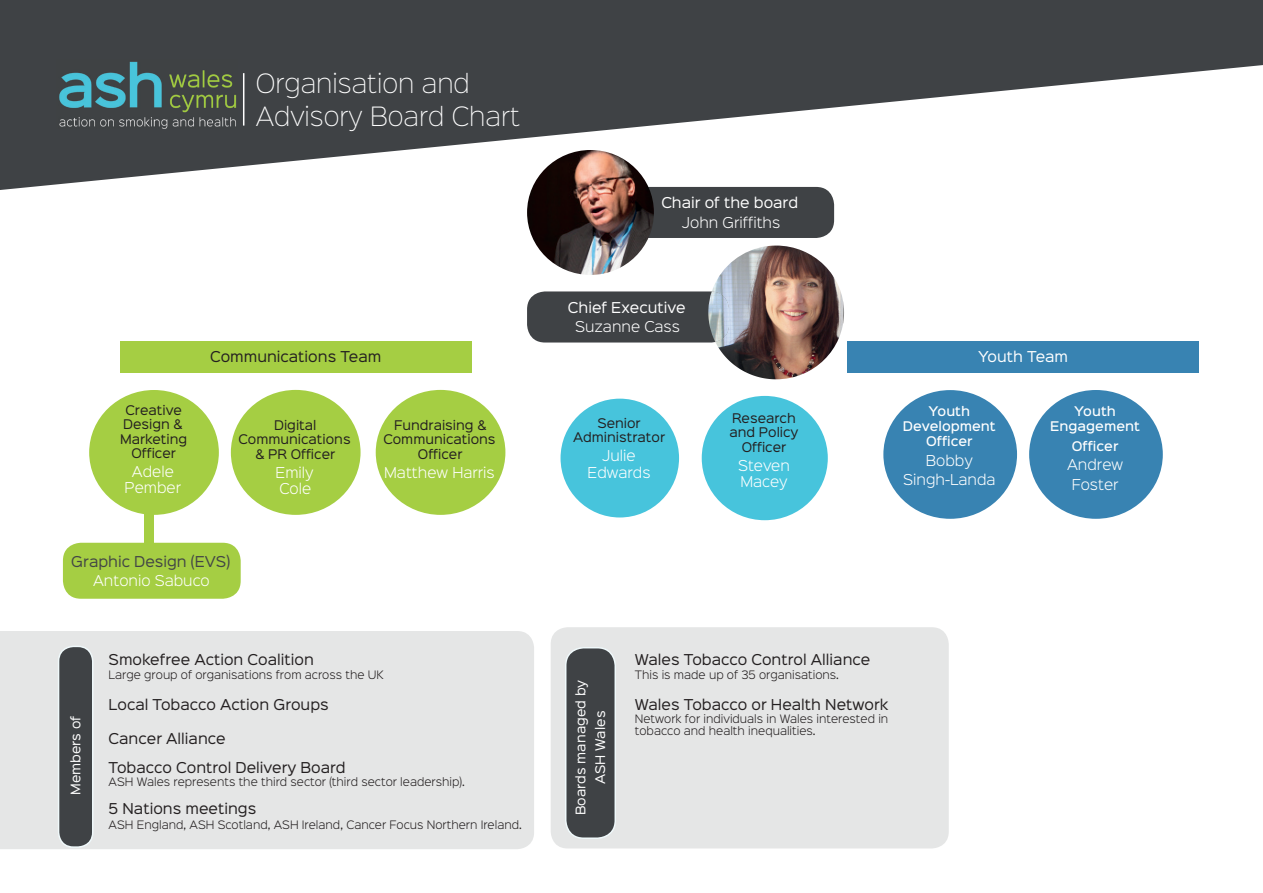
<style>
.page{position:relative;width:1263px;height:893px;background:#fff}
.page>*{position:absolute;margin:0;border:0;box-sizing:border-box;transform-origin:0 0}
.t1{font:24px/33px "Sinkin Sans 200 X Light";color:#fff}
.t2{font:13.5px/28.8px "Sinkin Sans 400";color:#231f20}
.t3{font:300 13.5px/16.2px "Sinkin Sans 300";color:#fff;text-align:center}
.t4{font:13.5px "Sinkin Sans 400";color:#fff}
.t5{font:13.5px "Sinkin Sans 400";color:#424546}
.t6{font:12px/14.4px "Sinkin Sans 400";color:#231f20;text-align:center}
.t7{font:500 12px/15px "Sinkin Sans 500";color:#fff;text-align:center}
.t8{font:12px/19.5px "Sinkin Sans 400";color:#fff;text-align:center}
.t9{font:300 10.5px/12.6px "Sinkin Sans 300";color:#231f20}
</style>
<div class="page">
<div style="left:551px;top:627px;width:398px;height:221px;background:#e5e6e6;border-radius:17px"></div>
<svg style="left:0;top:0;width:1263px;height:193px;fill:#3f4245"></svg>
<div style="left:0;top:631px;width:534px;height:218px;background:#e5e6e6"></div>
<div style="left:566px;top:648px;width:49px;height:190px;background:#3f4245;border-radius:18px"></div>
<div style="left:565px;top:647px;width:51px;height:192px;border:2px solid #f0f9fb;border-radius:18px"></div>
<div style="left:699px;top:394px;width:131px;height:128px;background:#47c4dc;border-radius:50%"></div>
<div style="left:697px;top:391px;width:135px;height:134px;border:4px solid #fff;border-radius:50%"></div>
<div style="left:628px;top:187px;width:206px;height:51px;background:#3f4245;border-radius:18px"></div>
<div style="left:59px;top:646px;width:34px;height:201px;background:#3f4245;border-radius:15px"></div>
<div style="left:58px;top:646px;width:36px;height:202px;border:2px solid #f0f9fb;border-radius:15px"></div>
<img style="left:57px;top:59px;width:180px;height:69px">
<div style="left:559px;top:397px;width:121px;height:122px;background:#47c4dc;border-radius:50%"></div>
<div style="left:557px;top:396px;width:125px;height:124px;border:3px solid #fff;border-radius:50%"></div>
<div style="left:87px;top:388px;width:134px;height:129px;background:#a5ce43;border-radius:50%"></div>
<div style="left:85px;top:385px;width:138px;height:134px;border:4px solid #fff;border-radius:50%"></div>
<div style="left:229px;top:388px;width:134px;height:129px;background:#a5ce43;border-radius:50%"></div>
<div style="left:226px;top:385px;width:139px;height:134px;border:4px solid #fff;border-radius:50%"></div>
<div style="left:373px;top:388px;width:135px;height:129px;background:#a5ce43;border-radius:50%"></div>
<div style="left:371px;top:385px;width:139px;height:134px;border:4px solid #fff;border-radius:50%"></div>
<div style="left:527px;top:291px;width:202px;height:51px;background:#3f4245;border-radius:18px"></div>
<img style="left:712px;top:246px;width:64px;height:97px">
<img style="left:708px;top:310px;width:6px;height:29px">
<img style="left:527px;top:150px;width:127px;height:125px">
<div style="left:120px;top:341px;width:351px;height:32px;background:#a5ce43"></div>
<div style="left:881px;top:388px;width:138px;height:133px;background:#3883b2;border-radius:50%"></div>
<div style="left:879px;top:386px;width:142px;height:137px;border:4px solid #fff;border-radius:50%"></div>
<div style="left:1027px;top:388px;width:138px;height:133px;background:#3883b2;border-radius:50%"></div>
<div style="left:1025px;top:385px;width:142px;height:138px;border:4px solid #fff;border-radius:50%"></div>
<div style="left:847px;top:341px;width:352px;height:32px;background:#3883b2"></div>
<div style="left:63px;top:543px;width:178px;height:56px;background:#a5ce43;border-radius:18px"></div>
<hr style="left:243px;top:73px;width:1px;height:53px;background:#fff">
<div style="left:145px;top:509px;width:9px;height:39px;background:#a5ce43"></div>
<h1 class="t1" style="left:256px;top:65px;width:266px">Organisation and<br>Advisory Board Chart</h1>
<p class="t6" style="left:120px;top:402px;width:69px">Creative<br>Design &amp;<br>Marketing<br>Officer</p>
<p class="t3" style="left:125px;top:463px;width:58px">Adele<br>Pember</p>
<p class="t2" style="left:210px;top:341px;width:173px">Communications Team</p>
<p class="t6" style="left:239px;top:417px;width:114px">Digital<br>Communications &amp; PR Officer</p>
<p class="t3" style="left:275px;top:463px;width:40px;text-align:left">Emily<br>Cole</p>
<p class="t6" style="left:383px;top:417px;width:114px">Fundraising &amp;<br>Communications<br>Officer</p>
<p class="t3" style="left:384px;top:463px;width:112px">Matthew Harris</p>
<p class="t5" style="left:71px;top:550px;width:160px">Graphic Design (EVS)</p>
<p class="t3" style="left:93px;top:571px;width:118px">Antonio Sabuco</p>
<p class="t8" style="left:65px;top:795px;width:81px;rotate:-90deg">Members of</p>
<p class="t2" style="left:109px;top:644px;width:207px">Smokefree Action Coalition</p>
<p class="t9" style="left:109px;top:668px;width:277px">Large group of organisations from across the UK</p>
<p class="t2" style="left:109px;top:689px;width:222px">Local Tobacco Action Groups</p>
<p class="t2" style="left:109px;top:723px;width:239px">Cancer Alliance<br>Tobacco Control Delivery Board</p>
<p class="t9" style="left:109px;top:774px;width:358px">ASH Wales represents the third sector (third sector leadership).</p>
<p class="t2" style="left:109px;top:793px;width:149px">5 Nations meetings</p>
<p class="t9" style="left:109px;top:818px;width:415px">ASH England, ASH Scotland, ASH Ireland, Cancer Focus Northern Ireland.</p>
<p class="t4" style="left:661px;top:191px;width:138px">Chair of the board</p>
<p class="t3" style="left:682px;top:213px;width:100px">John Griffiths</p>
<p class="t4" style="left:568px;top:296px;width:119px">Chief Executive</p>
<p class="t3" style="left:575px;top:318px;width:106px">Suzanne Cass</p>
<p class="t6" style="left:573px;top:415px;width:94px">Senior<br>Administrator</p>
<p class="t3" style="left:587px;top:447px;width:65px">Julie<br>Edwards</p>
<p class="t6" style="left:729px;top:410px;width:71px">Research and Policy<br>Officer</p>
<p class="t3" style="left:738px;top:456px;width:53px;text-align:left">Steven<br>Macey</p>
<p class="t4" style="left:978px;top:345px;width:92px">Youth Team</p>
<p class="t7" style="left:903px;top:403px;width:94px">Youth<br>Development<br>Officer</p>
<p class="t3" style="left:903px;top:450px;width:94px;line-height:19.5px">Bobby<br>Singh-Landa</p>
<p class="t7" style="left:1050px;top:403px;width:91px">Youth<br>Engagement</p>
<p class="t7" style="left:1072px;top:437px;width:48px">Officer</p>
<p class="t3" style="left:1067px;top:454px;width:58px;line-height:19.5px">Andrew<br>Foster</p>
<p class="t8" style="left:570px;top:815px;width:137px;rotate:-90deg">Boards managed by<br>ASH Wales</p>
<p class="t2" style="left:635px;top:644px;width:237px">Wales Tobacco Control Alliance</p>
<p class="t9" style="left:635px;top:668px;width:206px">This is made up of 35 organisations.</p>
<p class="t2" style="left:635px;top:689px;width:255px">Wales Tobacco or Health Network</p>
<p class="t9" style="left:635px;top:711px;width:255px">Network for individuals in Wales interested in tobacco and health inequalities.</p>
</div>
